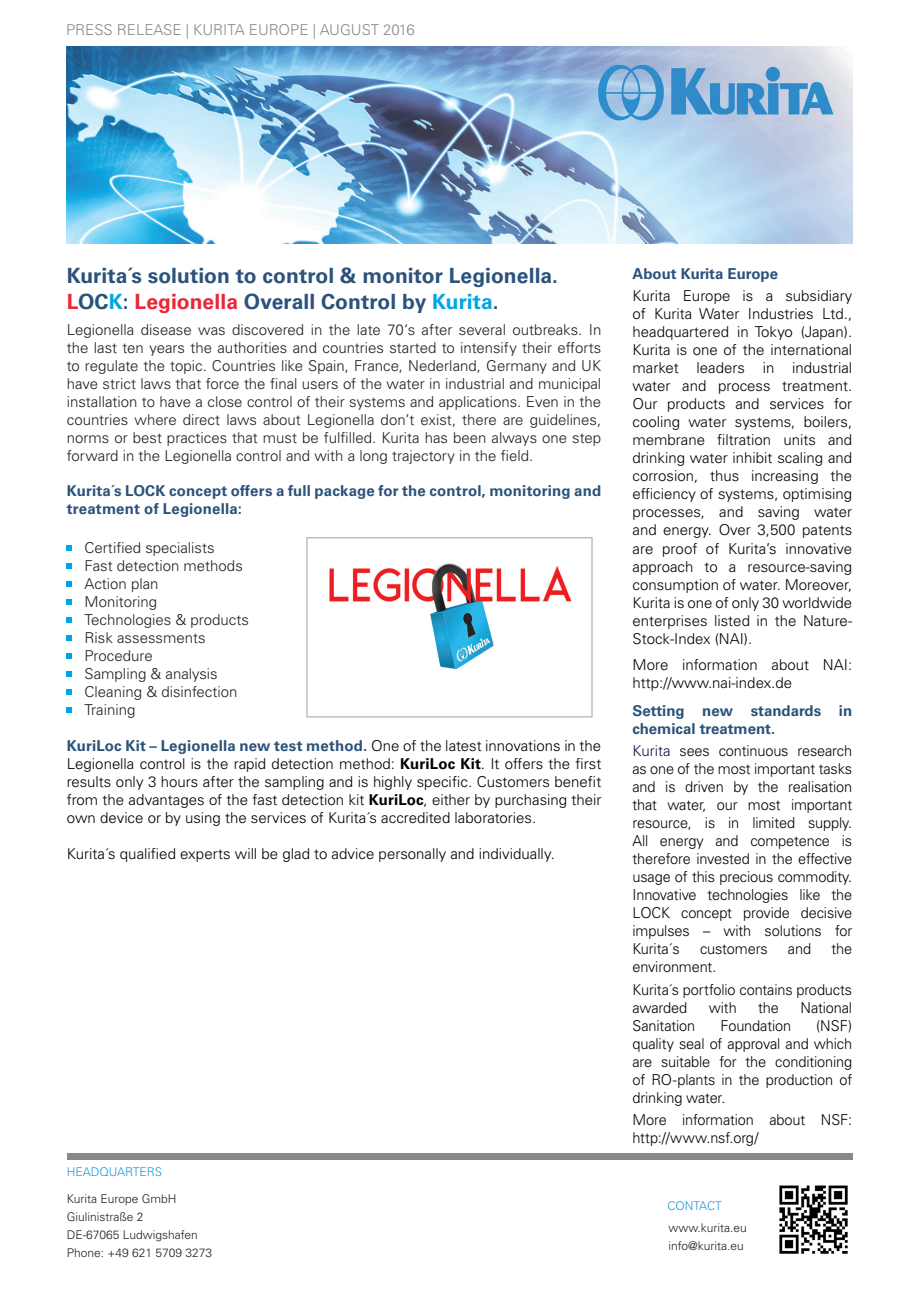
<style>
.page{position:relative;width:919px;height:1289px;background:#fff}
.page>*{position:absolute;margin:0;border:0;box-sizing:border-box;transform-origin:0 0}
.t1{font:700 21px/25.2px "Univers LT Pro 65";letter-spacing:.005em;color:#2b527b}
.t2{font:300 15px/18px "Univers LT Pro 45";letter-spacing:-.01em;color:#020405;text-align:justify}
.t3{font:300 15px/18px "Univers LT Pro 45";color:#231f20;text-align:justify}
.t4{font:300 15px/18px "Univers LT Pro 45";color:#000;text-align:justify}
.t5{font:700 15px/18px "Univers LT Pro 65";letter-spacing:.01em;color:#2b527b}
.t6{font:300 15px "Univers LT Pro 45";color:#87898c}
.t7{font:300 12px/18px "Univers LT Pro 45";color:#231f20}
.t8{font:300 12px "Univers LT Pro 45";color:#1d99d6}
.s1{color:#e92739}
.s2{color:#00a5e3}
.s3{font-family:"Univers LT Pro 45";font-weight:300;color:#000}
.s4{font-family:"Univers LT Pro 65";font-weight:700}
.s5{color:#171143}
</style>
<div class="page">
<div style="left:67px;top:1153px;width:785px;height:6px;background:#87898c"></div>
<svg style="left:67px;top:545px;width:5px;height:6px"></svg>
<svg style="left:67px;top:563px;width:5px;height:6px"></svg>
<svg style="left:67px;top:581px;width:5px;height:6px"></svg>
<svg style="left:67px;top:599px;width:5px;height:6px"></svg>
<svg style="left:67px;top:617px;width:5px;height:6px"></svg>
<svg style="left:67px;top:635px;width:5px;height:6px"></svg>
<svg style="left:67px;top:653px;width:5px;height:6px"></svg>
<svg style="left:67px;top:671px;width:5px;height:6px"></svg>
<svg style="left:67px;top:689px;width:5px;height:6px"></svg>
<svg style="left:67px;top:707px;width:5px;height:6px"></svg>
<img style="left:329px;top:563px;width:243px;height:107px">
<div style="left:306px;top:537px;width:286px;height:180px;border:1px solid #b4b7ba"></div>
<img style="left:66px;top:47px;width:786px;height:196px">
<img style="left:779px;top:1185px;width:69px;height:69px">
<p class="t6" style="left:66px;top:20px;width:350px">PRESS RELEASE | KURITA EUROPE | AUGUST 2016</p>
<h1 class="t1" style="left:67px;top:262px;width:492px">Kurita´s solution to control &amp; monitor Legionella.<br><span class="s1">L</span>OC<span class="s2">K</span>: <span class="s1">Legionella</span> Overall Control by <span class="s2">Kurita</span>.</h1>
<p class="t3" style="left:67px;top:320px;width:536px">Legionella disease was discovered in the late 70‘s after several outbreaks. In the last ten years the authorities and countries started to intensify their efforts to regulate the topic. Countries like Spain, France, Nederland, Germany and UK have strict laws that force the final users of the water in industrial and municipal installation to have a close control of their systems and applications. Even in the countries where direct laws about Legionella don’t exist, there are guidelines, norms or best practices that must be fulfilled. Kurita has been always one step forward in the Legionella control and with a long trajectory in the field.</p>
<p class="t5" style="left:67px;top:481px;width:536px">Kurita´s LOCK concept offers a full package for the control, monitoring and treatment of Legionella:</p>
<p class="t3" style="left:85px;top:538px;width:166px;text-align:left">Certified specialists<br>Fast detection methods<br>Action plan<br>Monitoring<br>Technologies &amp; products<br>Risk assessments<br>Procedure<br>Sampling &amp; analysis<br>Cleaning &amp; disinfection<br>Training</p>
<p class="t5" style="left:67px;top:736px;width:536px">KuriLoc Kit – Legionella new test method. <span class="s3">One of the latest innovations in the</span></p>
<p class="t4" style="left:67px;top:754px;width:536px">Legionella control is the rapid detection method: <span class="s4">KuriLoc Kit</span>. It offers the first results only 3 hours after the sampling and is highly specific. Customers benefit from the advantages of the fast detection kit <span class="s4">KuriLoc</span>, either by purchasing their own device or by using the services of Kurita´s accredited laboratories.</p>
<p class="t4" style="left:67px;top:844px;width:489px">Kurita´s qualified experts will be glad to advice personally and individually.</p>
<p class="t5" style="left:632px;top:264px;width:147px">About Kurita Europe</p>
<p class="t2" style="left:632px;top:287px;width:221px">Kurita Europe is a subsidiary of Kurita Water Industries Ltd., headquartered in Tokyo (Japan).<br>Kurita is one of the international market leaders in industrial water and process treatment.<br>Our products and services for cooling water systems, boilers, membrane filtration units and drinking water inhibit scaling and corrosion, thus increasing the efficiency of systems, optimising processes, and saving water and energy. Over 3,500 patents are proof of Kurita’s innovative approach to a resource-saving consumption of water. Moreover, Kurita is one of only 30 worldwide enterprises listed in the Nature-Stock-Index (NAI).</p>
<p class="t2" style="left:632px;top:655px;width:221px">More information about NAI: http://www.nai-index.de</p>
<p class="t5" style="left:632px;top:701px;width:221px">Setting new standards in chemical treatment.</p>
<p class="t2" style="left:632px;top:741px;width:221px"><span class="s5">Kurita</span> sees continuous research as one of the most important tasks and is driven by the realisation that water, our most important resource, is in limited supply.<br>All energy and competence is therefore invested in the effective usage of this precious commodity.<br>Innovative technologies like the LOCK concept provide decisive impulses – with solutions for Kurita´s</p>
<p class="t2" style="left:700px;top:939px;width:69px">customers</p>
<p class="t2" style="left:787px;top:939px;width:25px">and</p>
<p class="t2" style="left:831px;top:939px;width:22px">the</p>
<p class="t2" style="left:632px;top:955px;width:221px;line-height:22.2px">environment.<br>Kurita´s portfolio contains products</p>
<p class="t2" style="left:632px;top:997px;width:56px">awarded</p>
<p class="t2" style="left:708px;top:997px;width:29px">with</p>
<p class="t2" style="left:758px;top:997px;width:22px">the</p>
<p class="t2" style="left:800px;top:997px;width:53px">National</p>
<p class="t2" style="left:632px;top:1015px;width:64px">Sanitation</p>
<p class="t2" style="left:720px;top:1015px;width:72px">Foundation</p>
<p class="t2" style="left:632px;top:1015px;width:221px;text-indent:184px">(NSF) quality seal of approval and which are suitable for the conditioning of RO-plants in the production of drinking water.</p>
<p class="t2" style="left:632px;top:1110px;width:221px">More information about NSF: http://www.nsf.org/</p>
<p class="t8" style="left:67px;top:1164px;width:97px">HEADQUARTERS</p>
<p class="t7" style="left:67px;top:1189px;width:147px">Kurita Europe GmbH<br>Giulinistraße 2<br>DE-67065 Ludwigshafen<br>Phone: +49 621 5709 3273</p>
<p class="t8" style="left:667px;top:1197px;width:56px">CONTACT</p>
<p class="t7" style="left:668px;top:1217px;width:80px">www.kurita.eu info@kurita.eu</p>
</div>
